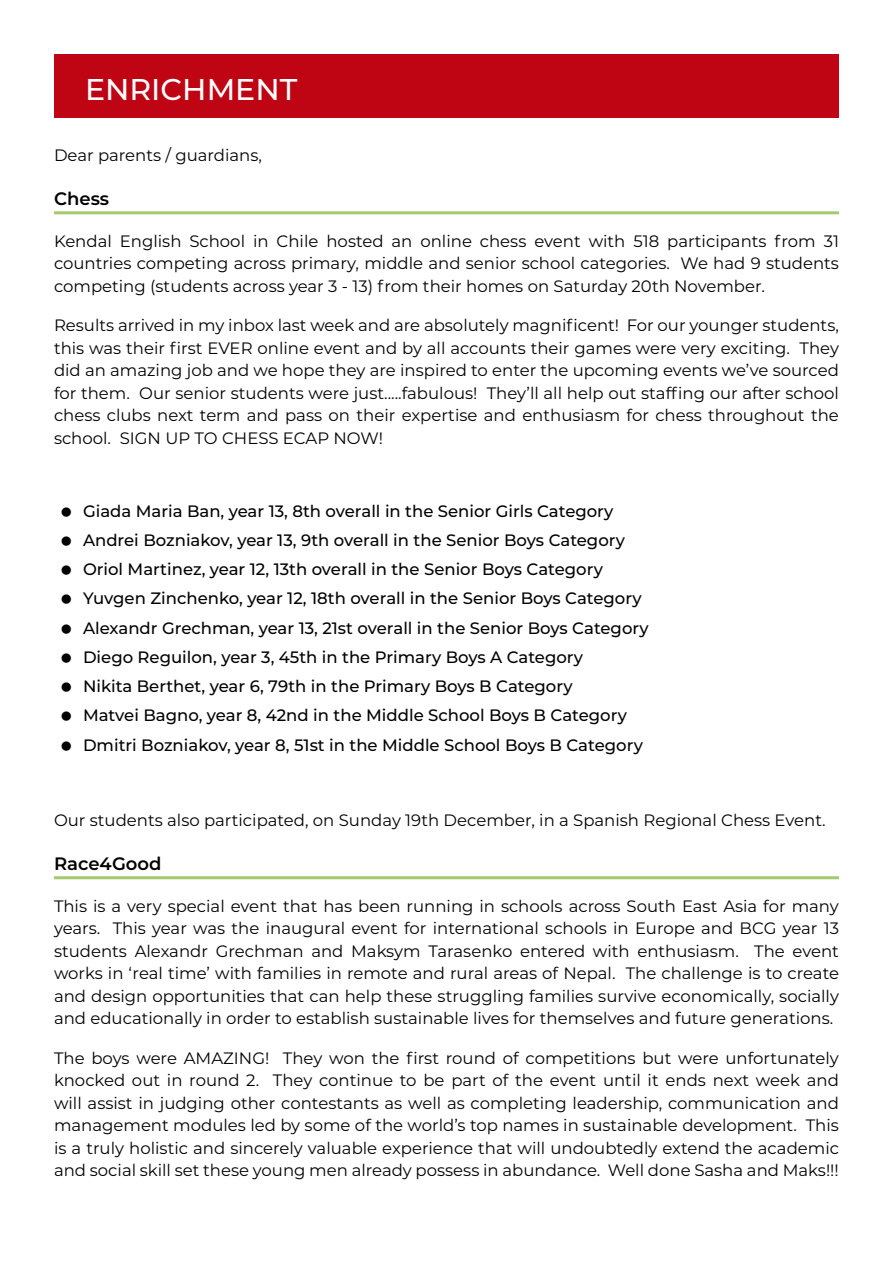
<style>
.page{position:relative;width:893px;height:1263px;background:#fff}
.page>*{position:absolute;margin:0;border:0;box-sizing:border-box;transform-origin:0 0}
.t1{font:500 30px "Montserrat";color:#fff}
.t2{font:600 18px "Montserrat";color:#020203}
.t3{font:16.5px/22.5px "Montserrat";color:#020203;text-align:justify}
.t4{font:500 16.5px/29.2px "Montserrat";color:#020203}
</style>
<div class="page">
<hr style="left:54px;top:211px;width:785px;height:3px;background:#a2ca6d">
<hr style="left:54px;top:876px;width:785px;height:3px;background:#a2ca6d">
<div style="left:54px;top:54px;width:785px;height:64px;background:#bf0413"></div>
<h1 class="t1" style="left:85px;top:69px;width:214px">ENRICHMENT</h1>
<p class="t3" style="left:54px;top:143px;width:210px">Dear parents / guardians,</p>
<p class="t2" style="left:54px;top:185px;width:57px">Chess</p>
<p class="t3" style="left:54px;top:229px;width:786px">Kendal English School in Chile hosted an online chess event with 518 participants from 31 countries competing across primary, middle and senior school categories. We had 9 students competing (students across year 3 - 13) from their homes on Saturday 20th November.</p>
<p class="t3" style="left:54px;top:313px;width:787px">Results arrived in my inbox last week and are absolutely magnificent! For our younger students, this was their first EVER online event and by all accounts their games were very exciting. They did an amazing job and we hope they are inspired to enter the upcoming events we’ve sourced for them. Our senior students were just.....fabulous! They’ll all help out staffing our after school chess clubs next term and pass on their expertise and enthusiasm for chess throughout the school. SIGN UP TO CHESS ECAP NOW!</p>
<p class="t4" style="left:83px;top:495px;width:567px">Giada Maria Ban, year 13, 8th overall in the Senior Girls Category Andrei Bozniakov, year 13, 9th overall in the Senior Boys Category Oriol Martinez, year 12, 13th overall in the Senior Boys Category Yuvgen Zinchenko, year 12, 18th overall in the Senior Boys Category Alexandr Grechman, year 13, 21st overall in the Senior Boys Category Diego Reguilon, year 3, 45th in the Primary Boys A Category<br>Nikita Berthet, year 6, 79th in the Primary Boys B Category<br>Matvei Bagno, year 8, 42nd in the Middle School Boys B Category Dmitri Bozniakov, year 8, 51st in the Middle School Boys B Category</p>
<p class="t3" style="left:54px;top:808px;width:773px">Our students also participated, on Sunday 19th December, in a Spanish Regional Chess Event.</p>
<p class="t2" style="left:54px;top:850px;width:109px">Race4Good</p>
<p class="t3" style="left:54px;top:894px;width:786px">This is a very special event that has been running in schools across South East Asia for many years. This year was the inaugural event for international schools in Europe and BCG year 13 students Alexandr Grechman and Maksym Tarasenko entered with enthusiasm. The event works in ‘real time’ with families in remote and rural areas of Nepal. The challenge is to create and design opportunities that can help these struggling families survive economically, socially and educationally in order to establish sustainable lives for themselves and future generations.</p>
<p class="t3" style="left:54px;top:1046px;width:786px">The boys were AMAZING! They won the first round of competitions but were unfortunately knocked out in round 2. They continue to be part of the event until it ends next week and will assist in judging other contestants as well as completing leadership, communication and management modules led by some of the world’s top names in sustainable development. This is a truly holistic and sincerely valuable experience that will undoubtedly extend the academic and social skill set these young men already possess in abundance. Well done Sasha and Maks!!!</p>
</div>
